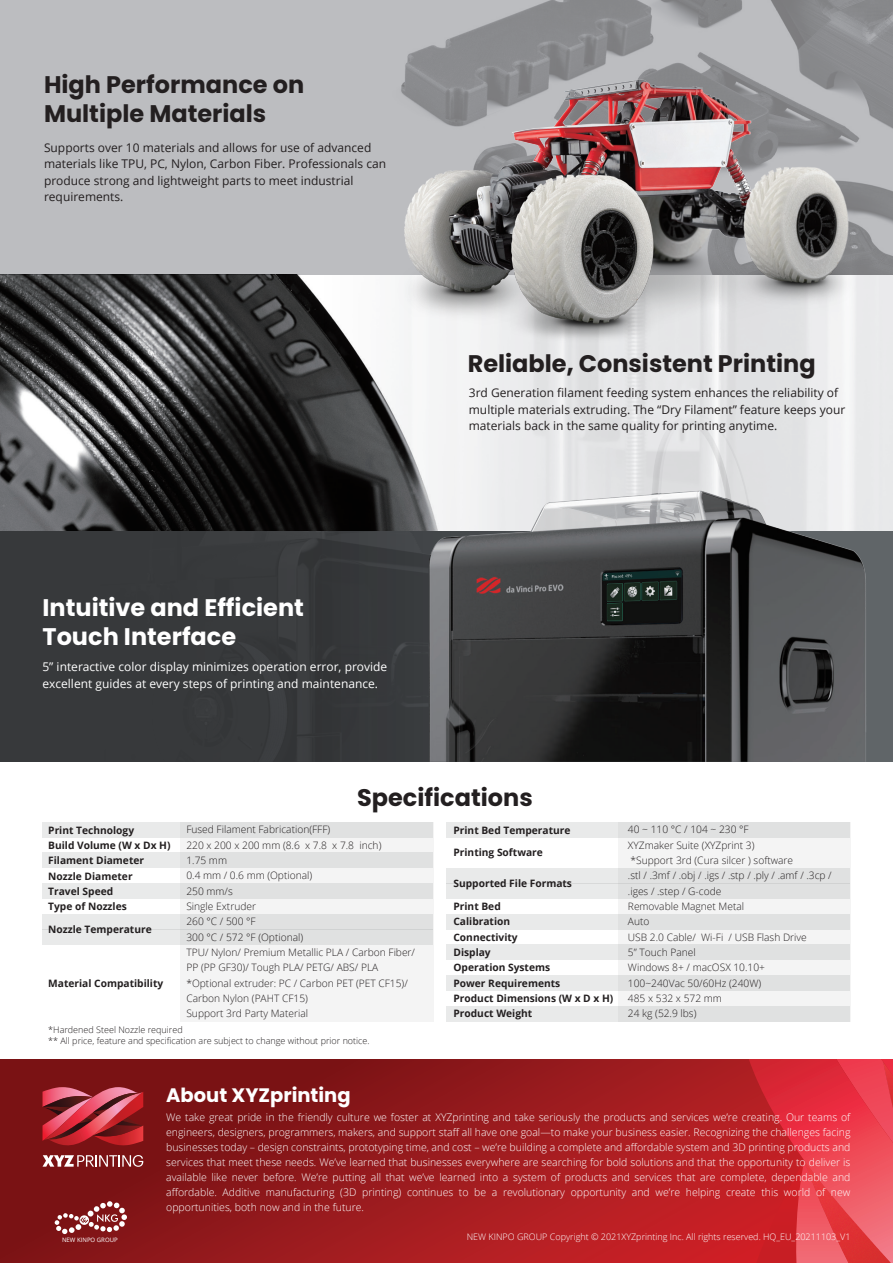
<style>
.page{position:relative;width:893px;height:1263px;background:#fff}
.page>*{position:absolute;margin:0;border:0;box-sizing:border-box;transform-origin:0 0}
.t1{font:700 24px/28.8px "Poppins";color:#231f20}
.t2{font:700 24px/28.8px "Poppins";color:#fff}
.t3{font:700 19.5px "Poppins";color:#fff}
.t4{font:12px/16.5px "Open Sans";color:#231f20}
.t5{font:12px/16.5px "Open Sans";color:#fff}
.t6{font:300 10.5px/15px "Open Sans";color:#fff;text-align:justify}
.t7{font:300 10.2px/15.3px "Open Sans";color:#231f20}
.t8{font:700 10.2px/15.3px "Open Sans";color:#231f20}
.t9{font:300 9px/10.5px "Open Sans";color:#231f20}
.t10{font:300 9px "Open Sans";color:#fff}
.t11{font:6px "Open Sans";color:#fff}
</style>
<div class="page">
<div style="left:0;top:0;width:893px;height:274px;background:#bcbdc0"></div>
<svg style="left:0;top:1059px;width:749px;height:204px;background:#97191c"></svg>
<svg style="left:749px;top:1059px;width:144px;height:204px;background:#d92c38"></svg>
<img style="left:883px;top:1062px;width:10px;height:98px">
<img style="left:804px;top:1160px;width:89px;height:103px">
<svg style="left:54px;top:1201px;width:73px;height:33px;background:#9c4c4d"></svg>
<svg style="left:43px;top:1155px;width:100px;height:12px"></svg>
<svg style="left:43px;top:1087px;width:100px;height:61px;background:#ae3641"></svg>
<img style="left:445px;top:0;width:448px;height:274px">
<img style="left:401px;top:44px;width:476px;height:303px">
<img style="left:0;top:274px;width:445px;height:257px">
<div style="left:0;top:531px;width:893px;height:231px;background:#37393b"></div>
<img style="left:58px;top:394px;width:830px;height:368px">
<div style="left:43px;top:822px;width:390px;height:15px;background:#e0e1e1"></div>
<div style="left:180px;top:837px;width:253px;height:184px;background:#f4f4f4"></div>
<div style="left:446px;top:822px;width:404px;height:15px;background:#e9eaea"></div>
<div style="left:43px;top:853px;width:390px;height:15px;background:#e0e1e1"></div>
<div style="left:446px;top:868px;width:404px;height:15px;background:#e9eaea"></div>
<div style="left:43px;top:883px;width:390px;height:16px;background:#e0e1e1"></div>
<div style="left:446px;top:883px;width:404px;height:16px;background:#e9eaea"></div>
<div style="left:43px;top:914px;width:390px;height:15px;background:#e0e1e1"></div>
<div style="left:446px;top:914px;width:404px;height:15px;background:#e9eaea"></div>
<div style="left:43px;top:929px;width:390px;height:16px;background:#e0e1e1"></div>
<div style="left:446px;top:945px;width:404px;height:15px;background:#e9eaea"></div>
<div style="left:446px;top:975px;width:404px;height:16px;background:#e9eaea"></div>
<div style="left:446px;top:1006px;width:404px;height:15px;background:#e9eaea"></div>
<div style="left:618px;top:822px;width:232px;height:199px;background:linear-gradient(to right,#e9eaea,#e9eaea)"></div>
<h1 class="t1" style="left:44px;top:71px;width:262px">High Performance on<br>Multiple Materials</h1>
<p class="t4" style="left:44px;top:139px;width:344px">Supports over 10 materials and allows for use of advanced materials like TPU, PC, Nylon, Carbon Fiber. Professionals can produce strong and lightweight parts to meet industrial requirements.</p>
<h1 class="t2" style="left:43px;top:593px;width:263px">Intuitive and Efficient<br>Touch Interface</h1>
<p class="t5" style="left:42px;top:658px;width:346px">5” interactive color display minimizes operation error, provide excellent guides at every steps of printing and maintenance.</p>
<h1 class="t1" style="left:468px;top:349px;width:350px">Reliable, Consistent Printing</h1>
<p class="t4" style="left:469px;top:384px;width:378px">3rd Generation filament feeding system enhances the reliability of multiple materials extruding. The “Dry Filament” feature keeps your materials back in the same quality for printing anytime.</p>
<p class="t8" style="left:48px;top:822px;width:124px">Print Technology<br>Build Volume (W x Dx H)<br>Filament Diameter<br>Nozzle Diameter<br>Travel Speed<br>Type of Nozzles</p>
<p class="t8" style="left:48px;top:921px;width:105px">Nozzle Temperature</p>
<p class="t8" style="left:48px;top:975px;width:116px">Material Compatibility</p>
<h1 class="t1" style="left:357px;top:784px;width:177px">Specifications</h1>
<p class="t7" style="left:186px;top:822px;width:230px">Fused Filament Fabrication(FFF)<br>220 x 200 x 200 mm (8.6 x 7.8 x 7.8 inch)<br>1.75 mm<br>0.4 mm / 0.6 mm (Optional)<br>250 mm/s<br>Single Extruder<br>260 °C / 500 °F<br>300 °C / 572 °F (Optional)<br>TPU/ Nylon/ Premium Metallic PLA / Carbon Fiber/<br>PP (PP GF30)/ Tough PLA/ PETG/ ABS/ PLA *Optional extruder: PC / Carbon PET (PET CF15)/<br>Carbon Nylon (PAHT CF15)<br>Support 3rd Party Material</p>
<p class="t7" style="left:628px;top:822px;width:205px">40 ~ 110 °C / 104 ~ 230 °F<br>XYZmaker Suite (XYZprint 3)<br>*Support 3rd (Cura silcer ) software<br>.stl / .3mf / .obj / .igs / .stp / .ply / .amf / .3cp / .iges / .step / G-code<br>Removable Magnet Metal<br>Auto<br>USB 2.0 Cable/ Wi-Fi / USB Flash Drive<br>5” Touch Panel<br>Windows 8+ / macOSX 10.10+<br>100~240Vac 50/60Hz (240W)<br>485 x 532 x 572 mm<br>24 kg (52.9 lbs)</p>
<p class="t8" style="left:453px;top:822px;width:119px">Print Bed Temperature</p>
<p class="t8" style="left:453px;top:845px;width:91px">Printing Software</p>
<p class="t8" style="left:453px;top:875px;width:120px">Supported File Formats</p>
<p class="t8" style="left:453px;top:898px;width:161px">Print Bed<br>Calibration<br>Connectivity<br>Display<br>Operation Systems<br>Power Requirements<br>Product Dimensions (W x D x H)<br>Product Weight</p>
<p class="t9" style="left:48px;top:1025px;width:323px">*Hardened Steel Nozzle required<br>** All price, feature and specification are subject to change without prior notice.</p>
<p class="t11" style="left:62px;top:1235px;width:57px">NEW KINPO GROUP</p>
<h2 class="t3" style="left:166px;top:1083px;width:186px">About XYZprinting</h2>
<p class="t6" style="left:166px;top:1109px;width:686px">We take great pride in the friendly culture we foster at XYZprinting and take seriously the products and services we’re creating. Our teams of engineers, designers, programmers, makers, and support staff all have one goal—to make your business easier. Recognizing the challenges facing businesses today – design constraints, prototyping time, and cost – we’re building a complete and affordable system and 3D printing products and services that meet these needs. We’ve learned that businesses everywhere are searching for bold solutions and that the opportunity to deliver is available like never before. We’re putting all that we’ve learned into a system of products and services that are complete, dependable and affordable. Additive manufacturing (3D printing) continues to be a revolutionary opportunity and we’re helping create this world of new opportunities, both now and in the future.</p>
<p class="t10" style="left:467px;top:1231px;width:385px">NEW KINPO GROUP Copyright © 2021XYZprinting Inc. All rights reserved. HQ_EU_20211103_V1</p>
</div>
